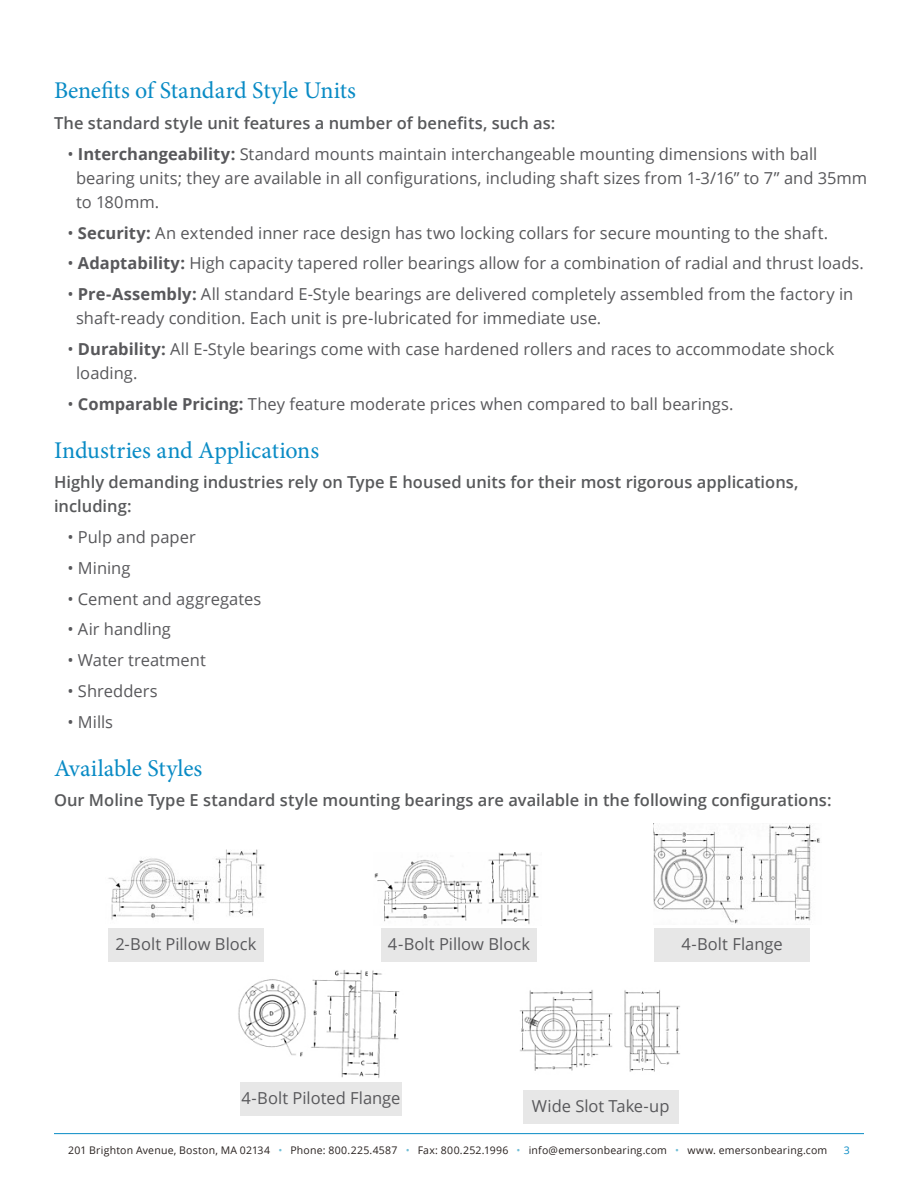
<style>
.page{position:relative;width:918px;height:1188px;background:#fff}
.page>*{position:absolute;margin:0;border:0;box-sizing:border-box;transform-origin:0 0}
.t1{font:24px "Minion Pro";letter-spacing:-.005em;color:#098bc5}
.t2{font:16.5px/24px "Open Sans";color:#58585b}
.t3{font:600 16.5px/24px "Open Sans";color:#58595b}
.t4{font:10.5px "Open Sans";letter-spacing:.02em;color:#28211f}
.t5{font:10.5px "Open Sans";color:#098bc5}
.s1{font-weight:700}
.s2{color:#71bed6}
</style>
<div class="page">
<hr style="left:54px;top:1133px;width:810px;height:1px;background:#098bc5">
<img style="left:108px;top:849px;width:157px;height:72px">
<img style="left:374px;top:852px;width:165px;height:73px">
<img style="left:653px;top:824px;width:167px;height:100px">
<img style="left:238px;top:970px;width:162px;height:108px">
<img style="left:519px;top:990px;width:161px;height:82px">
<div style="left:108px;top:928px;width:156px;height:34px;background:#e7e7e7"></div>
<div style="left:381px;top:928px;width:156px;height:34px;background:#e7e7e7"></div>
<div style="left:654px;top:928px;width:156px;height:34px;background:#e7e7e7"></div>
<div style="left:240px;top:1083px;width:162px;height:33px;background:#e7e7e7"></div>
<div style="left:523px;top:1090px;width:156px;height:34px;background:#e7e7e7"></div>
<h1 class="t1" style="left:54px;top:75px;width:304px">Benefits of Standard Style Units</h1>
<p class="t3" style="left:54px;top:111px;width:503px">The standard style unit features a number of benefits, such as:</p>
<p class="t2" style="left:76px;top:142px;width:793px;text-indent:-9px">• <span class="s1">Interchangeability:</span> Standard mounts maintain interchangeable mounting dimensions with ball bearing units; they are available in all configurations, including shaft sizes from 1-3/16” to 7” and 35mm to 180mm.</p>
<p class="t2" style="left:67px;top:220px;width:762px">• <span class="s1">Security:</span> An extended inner race design has two locking collars for secure mounting to the shaft.</p>
<p class="t2" style="left:67px;top:251px;width:798px">• <span class="s1">Adaptability:</span> High capacity tapered roller bearings allow for a combination of radial and thrust loads.</p>
<p class="t2" style="left:76px;top:282px;width:779px;text-indent:-9px">• <span class="s1">Pre-Assembly:</span> All standard E-Style bearings are delivered completely assembled from the factory in shaft-ready condition. Each unit is pre-lubricated for immediate use.</p>
<p class="t2" style="left:76px;top:337px;width:760px;text-indent:-9px">• <span class="s1">Durability:</span> All E-Style bearings come with case hardened rollers and races to accommodate shock loading.</p>
<p class="t2" style="left:67px;top:391px;width:668px">• <span class="s1">Comparable Pricing:</span> They feature moderate prices when compared to ball bearings.</p>
<h1 class="t1" style="left:54px;top:434px;width:267px">Industries and Applications</h1>
<p class="t3" style="left:54px;top:470px;width:746px">Highly demanding industries rely on Type E housed units for their most rigorous applications, including:</p>
<p class="t2" style="left:67px;top:525px;width:130px">• Pulp and paper</p>
<p class="t2" style="left:67px;top:556px;width:64px">• Mining</p>
<p class="t2" style="left:67px;top:586px;width:195px">• Cement and aggregates</p>
<p class="t2" style="left:67px;top:617px;width:105px">• Air handling</p>
<p class="t2" style="left:67px;top:648px;width:140px">• Water treatment</p>
<p class="t2" style="left:67px;top:679px;width:92px">• Shredders</p>
<p class="t2" style="left:67px;top:709px;width:47px">• Mills</p>
<h1 class="t1" style="left:54px;top:752px;width:150px">Available Styles</h1>
<p class="t3" style="left:54px;top:788px;width:779px">Our Moline Type E standard style mounting bearings are available in the following configurations:</p>
<p class="t2" style="left:115px;top:931px;width:143px">2-Bolt Pillow Block</p>
<p class="t2" style="left:388px;top:931px;width:144px">4-Bolt Pillow Block</p>
<p class="t2" style="left:681px;top:931px;width:103px">4-Bolt Flange</p>
<p class="t2" style="left:242px;top:1086px;width:160px">4-Bolt Piloted Flange</p>
<p class="t2" style="left:532px;top:1093px;width:139px">Wide Slot Take-up</p>
<p class="t4" style="left:68px;top:1143px;width:761px">201 Brighton Avenue, Boston, MA 02134 <span class="s2">•</span> Phone: 800.225.4587 <span class="s2">•</span> Fax: 800.252.1996 <span class="s2">•</span> info@emersonbearing.com <span class="s2">•</span> www. emersonbearing.com</p>
<p class="t5" style="left:844px;top:1143px;width:8px">3</p>
</div>
